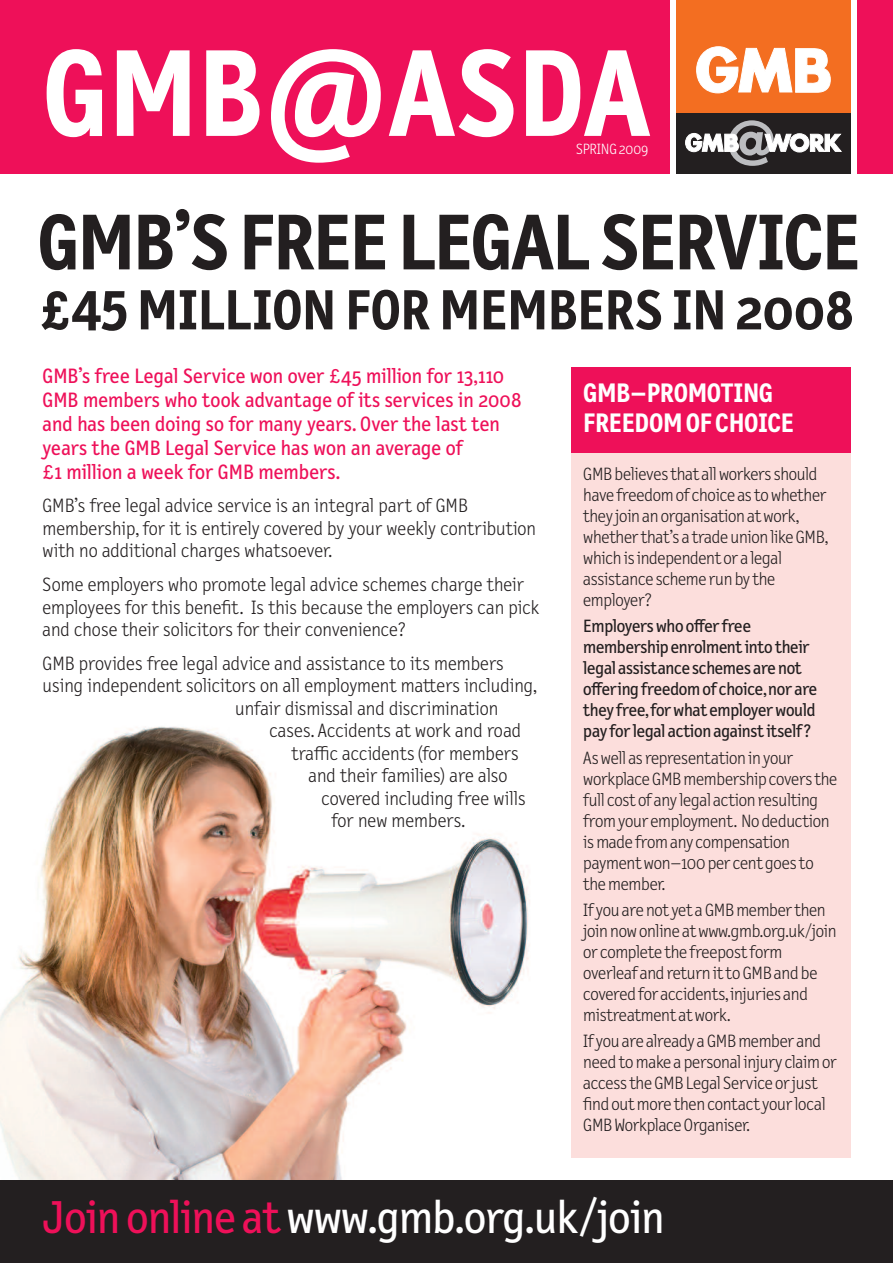
<style>
.page{position:relative;width:893px;height:1263px;background:#fff}
.page>*{position:absolute;margin:0;border:0;box-sizing:border-box;transform-origin:0 0}
.t1{font:700 124.5px "Letter Gothic Text";letter-spacing:-.005em;color:#fff}
.t2{font:700 79.5px "Letter Gothic Text";letter-spacing:-.03em;color:#231f20}
.t3{font:700 57px "Letter Gothic Text";letter-spacing:-.01em;color:#231f20}
.t4{font:46.5px "Letter Gothic Text";letter-spacing:-.01em;color:#fff}
.t5{font:700 27px/30px "Letter Gothic Text";letter-spacing:-.015em;color:#fff}
.t6{font:21px/24px "Letter Gothic Text";color:#ee1059}
.t7{font:300 19.5px/22.5px "Letter Gothic Text";color:#231f20}
.t8{font:300 18px/21px "Letter Gothic Text";letter-spacing:-.015em;color:#231f20}
.t9{font:18px/21px "Letter Gothic Text";letter-spacing:-.015em;color:#231f20}
.t10{font:300 15px "Letter Gothic Text";letter-spacing:-.01em;color:#fff}
.s1{color:#ee1059}
</style>
<div class="page">
<img style="left:0;top:726px;width:530px;height:454px">
<div style="left:571px;top:367px;width:279px;height:791px;background:#fcdedc"></div>
<div style="left:571px;top:367px;width:279px;height:85px;background:#ee1059"></div>
<div style="left:0;top:0;width:893px;height:174px;background:#ee1059"></div>
<div style="left:670px;top:0;width:187px;height:174px;background:#fff"></div>
<div style="left:676px;top:0;width:174px;height:173px;background:#f36e21"></div>
<svg style="left:696px;top:47px;width:134px;height:46px"></svg>
<div style="left:676px;top:113px;width:174px;height:60px;background:#231f20"></div>
<svg style="left:685px;top:120px;width:156px;height:46px"></svg>
<div style="left:0;top:1180px;width:893px;height:83px;background:#231f20"></div>
<h1 class="t1" style="left:43px;top:20px;width:610px">GMB@ASDA</h1>
<p class="t10" style="left:576px;top:144px;width:74px">SPRING 2009</p>
<h2 class="t2" style="left:37px;top:195px;width:825px">GMB’SFREELEGALSERVICE</h2>
<h3 class="t3" style="left:37px;top:276px;width:818px">£45 MILLION FOR MEMBERS IN 2008</h3>
<p class="t6" style="left:43px;top:363px;width:481px">GMB’s free Legal Service won over £45 million for 13,110<br>GMB members who took advantage of its services in 2008 and has been doing so for many years. Over the last ten years the GMB Legal Service has won an average of<br>£1 million a week for GMB members.</p>
<p class="t7" style="left:43px;top:496px;width:495px">GMB’s free legal advice service is an integral part of GMB membership, for it is entirely covered by your weekly contribution with no additional charges whatsoever.</p>
<p class="t7" style="left:43px;top:575px;width:498px">Some employers who promote legal advice schemes charge their employees for this benefit. Is this because the employers can pick and chose their solicitors for their convenience?</p>
<p class="t7" style="left:43px;top:654px;width:463px">GMB provides free legal advice and assistance to its members</p>
<p class="t7" style="left:43px;top:676px;width:496px">using independent solicitors on all employment matters including,</p>
<p class="t7" style="left:235px;top:699px;width:265px">unfair dismissal and discrimination</p>
<p class="t7" style="left:269px;top:721px;width:253px">cases. Accidents at work and road</p>
<p class="t7" style="left:292px;top:744px;width:229px">tra≈c accidents(for members</p>
<p class="t7" style="left:308px;top:766px;width:201px">and their families) are also</p>
<p class="t7" style="left:321px;top:789px;width:206px">covered including free wills</p>
<p class="t7" style="left:331px;top:811px;width:135px">for new members.</p>
<h3 class="t5" style="left:583px;top:378px;width:212px">GMB–PROMOTING<br>FREEDOMOFCHOICE</h3>
<p class="t8" style="left:583px;top:465px;width:247px">GMBbelievesthat allworkersshould have freedomof choice astowhether they join an organisation atwork, whetherthat’s a trade union likeGMB, which isindependent or a legal assistance scheme run by the employer?</p>
<p class="t9" style="left:583px;top:616px;width:236px">Employerswho offerfree membershipenrolmentinto their legal assistance schemes arenot offeringfreedomof choice,nor are they free,forwhat employerwould pay forlegal actionagainstitself?</p>
<p class="t8" style="left:583px;top:749px;width:256px">Aswell asrepresentation in your workplaceGMBmembership coversthe full cost of any legal action resulting fromyour employment. No deduction ismade fromany compensation paymentwon–100per cent goesto themember.</p>
<p class="t8" style="left:583px;top:901px;width:255px">If you are not yet aGMBmemberthen join nowonline atwww.gmb.org.uk/join or complete the freepostform overleaf and return ittoGMBand be covered for accidents,injuries and mistreatment atwork.</p>
<p class="t8" style="left:583px;top:1032px;width:255px">If you are already aGMBmember and need tomake a personal injury claimor accesstheGMBLegal Service orjust find outmore then contact yourlocal GMBWorkplaceOrganiser.</p>
<h3 class="t4" style="left:43px;top:1190px;width:623px"><span class="s1">Join online at</span>www.gmb.org.uk/join</h3>
</div>
